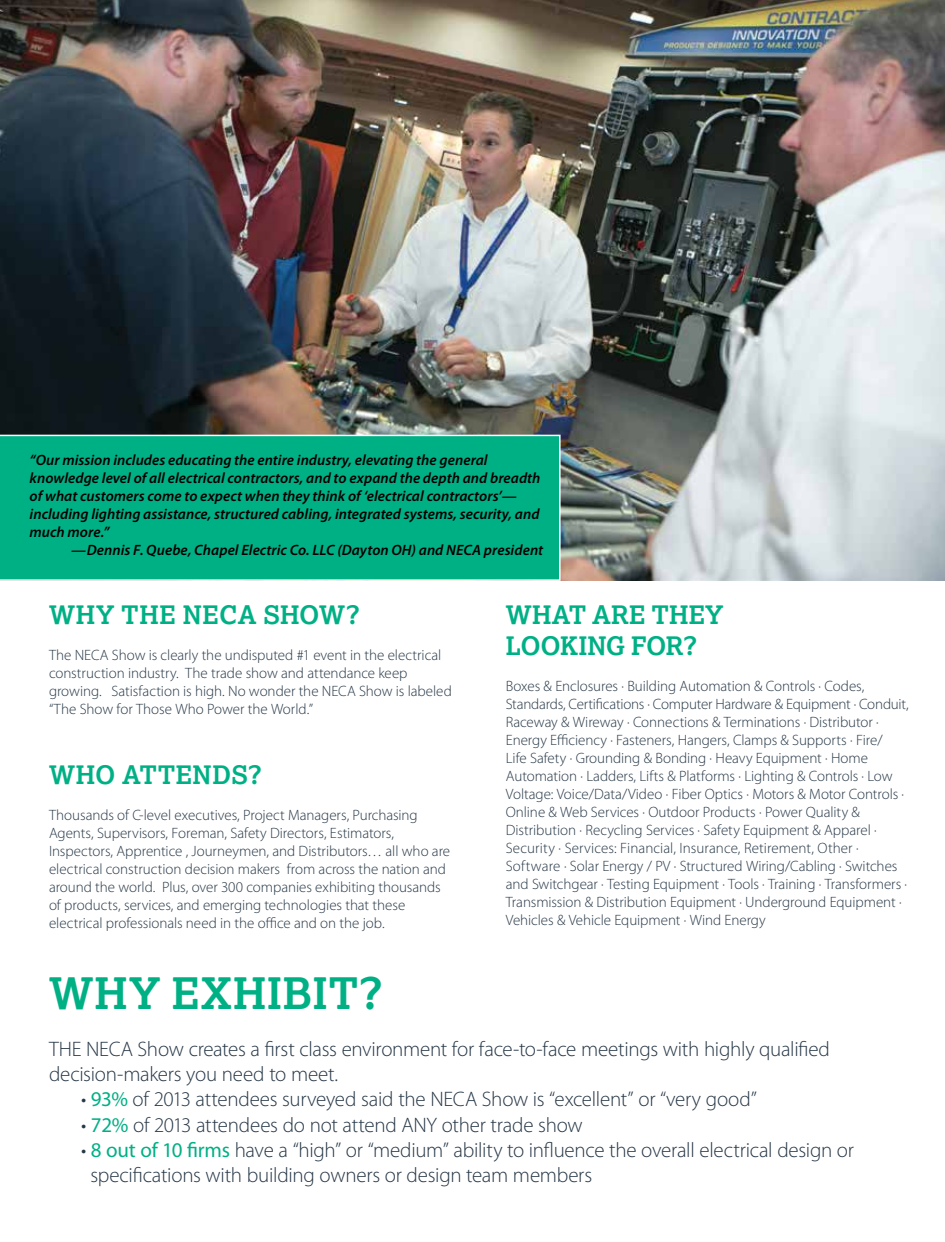
<style>
.page{position:relative;width:945px;height:1242px;background:#fff}
.page>*{position:absolute;margin:0;border:0;box-sizing:border-box;transform-origin:0 0}
.t1{font:700 43.5px "Lexia";letter-spacing:.015em;color:#00b085}
.t2{font:700 25.5px/30.6px "Lexia";letter-spacing:.005em;color:#00b085}
.t3{font:300 21px/25.2px "Myriad Pro";letter-spacing:-.015em;color:#263746}
.t4{font:300 15px/18px "Myriad Pro";letter-spacing:-.005em;color:#263746}
.t5{font:italic 600 15px/18px "Myriad Pro";letter-spacing:.005em;color:#000}
.s1{font-weight:400;color:#00b085}
</style>
<div class="page">
<img style="left:0;top:0;width:945px;height:580px">
<div style="left:0;top:435px;width:561px;height:146px;background:#00b085"></div>
<p class="t5" style="left:30px;top:451px;width:512px">“Our mission includes educating the entire industry, elevating the general knowledge level of all electrical contractors, and to expand the depth and breadth of what customers come to expect when they think of ‘electrical contractors’— including lighting assistance, structured cabling, integrated systems, security, and much more.”</p>
<p class="t5" style="left:71px;top:541px;width:473px">—Dennis F. Quebe, Chapel Electric Co. LLC (Dayton OH) and NECA president</p>
<h2 class="t2" style="left:49px;top:599px;width:313px">WHY THE NECA SHOW?</h2>
<p class="t4" style="left:49px;top:646px;width:404px">The NECA Show is clearly the undisputed #1 event in the electrical construction industry. The trade show and attendance keep growing. Satisfaction is high. No wonder the NECA Show is labeled “The Show for Those Who Power the World.”</p>
<h2 class="t2" style="left:49px;top:759px;width:215px">WHO ATTENDS?</h2>
<p class="t4" style="left:49px;top:806px;width:403px">Thousands of C-level executives, Project Managers, Purchasing Agents, Supervisors, Foreman, Safety Directors, Estimators, Inspectors, Apprentice , Journeymen, and Distributors… all who are electrical construction decision makers from across the nation and around the world. Plus, over 300 companies exhibiting thousands of products, services, and emerging technologies that these electrical professionals need in the office and on the job.</p>
<h2 class="t2" style="left:506px;top:599px;width:219px">WHAT ARE THEY<br>LOOKING FOR?</h2>
<p class="t4" style="left:506px;top:677px;width:404px">Boxes &amp; Enclosures · Building Automation &amp; Controls · Codes, Standards, Certifications · Computer Hardware &amp; Equipment · Conduit, Raceway &amp; Wireway · Connections &amp; Terminations · Distributor · Energy Efficiency · Fasteners, Hangers, Clamps &amp; Supports · Fire/<br>Life Safety · Grounding &amp; Bonding · Heavy Equipment · Home Automation · Ladders, Lifts &amp; Platforms · Lighting &amp; Controls · Low Voltage: Voice/Data/Video · Fiber Optics · Motors &amp; Motor Controls · Online &amp; Web Services · Outdoor Products · Power Quality &amp; Distribution · Recycling Services · Safety Equipment &amp; Apparel · Security · Services: Financial, Insurance, Retirement, Other · Software · Solar Energy / PV · Structured Wiring/Cabling · Switches and Switchgear · Testing Equipment · Tools · Training · Transformers · Transmission &amp; Distribution Equipment · Underground Equipment · Vehicles &amp; Vehicle Equipment · Wind Energy</p>
<h1 class="t1" style="left:49px;top:966px;width:336px">WHY EXHIBIT?</h1>
<h3 class="t3" style="left:49px;top:1036px;width:783px">THE NECA Show creates a first class environment for face-to-face meetings with highly qualified decision-makers you need to meet.</h3>
<h3 class="t3" style="left:81px;top:1087px;width:677px">• <span class="s1">93%</span> of 2013 attendees surveyed said the NECA Show is “excellent” or “very good”</h3>
<h3 class="t3" style="left:81px;top:1112px;width:503px">• <span class="s1">72%</span> of 2013 attendees do not attend ANY other trade show</h3>
<h3 class="t3" style="left:90px;top:1137px;width:765px;text-indent:-9px">• <span class="s1">8 out of 10 firms</span> have a “high” or “medium” ability to influence the overall electrical design or specifications with building owners or design team members</h3>
</div>
